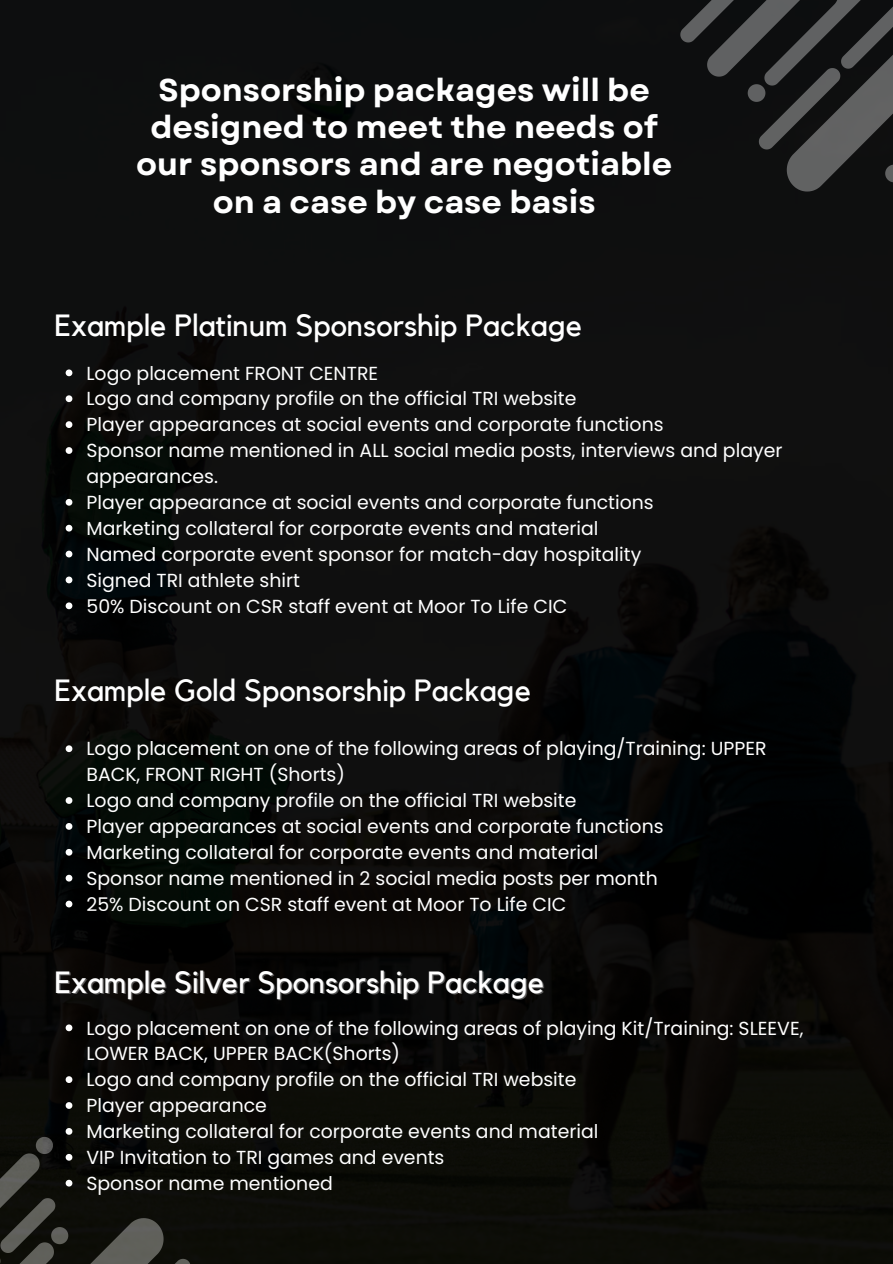
<style>
.page{position:relative;width:893px;height:1264px;background:#fff}
.page>*{position:absolute;margin:0;border:0;box-sizing:border-box;transform-origin:0 0}
.t1{font:700 31.5px/37.2px "Garet";color:#fff;text-align:center}
.t2{font:30.6px "Kollektif";color:#fff}
.t3{font:18.9px/25.8px "Poppins";color:#fff}
</style>
<div class="page">
<img style="left:0;top:0;width:892px;height:1263px">
<svg style="left:66px;top:369px;width:6px;height:7px"></svg>
<svg style="left:66px;top:395px;width:6px;height:7px"></svg>
<svg style="left:66px;top:421px;width:6px;height:7px"></svg>
<svg style="left:66px;top:447px;width:6px;height:7px"></svg>
<svg style="left:66px;top:499px;width:6px;height:6px"></svg>
<svg style="left:66px;top:525px;width:6px;height:6px"></svg>
<svg style="left:66px;top:550px;width:6px;height:7px"></svg>
<svg style="left:66px;top:576px;width:6px;height:7px"></svg>
<svg style="left:66px;top:602px;width:6px;height:7px"></svg>
<svg style="left:66px;top:745px;width:6px;height:7px"></svg>
<svg style="left:66px;top:797px;width:6px;height:6px"></svg>
<svg style="left:66px;top:823px;width:6px;height:6px"></svg>
<svg style="left:66px;top:848px;width:6px;height:7px"></svg>
<svg style="left:66px;top:874px;width:6px;height:7px"></svg>
<svg style="left:66px;top:900px;width:6px;height:7px"></svg>
<svg style="left:66px;top:1024px;width:6px;height:7px"></svg>
<svg style="left:66px;top:1076px;width:6px;height:6px"></svg>
<svg style="left:66px;top:1102px;width:6px;height:6px"></svg>
<svg style="left:0;top:1122px;width:266px;height:141px;background:#171713"></svg>
<p class="t1" style="left:136px;top:72px;width:537px">Sponsorship packages will be designed to meet the needs of our sponsors and are negotiable on a case by case basis</p>
<p class="t2" style="left:54px;top:311px;width:529px">Example Platinum Sponsorship Package</p>
<p class="t3" style="left:86px;top:360px;width:293px">Logo placement FRONT CENTRE</p>
<p class="t3" style="left:86px;top:386px;width:491px">Logo and company profile on the official TRI website</p>
<h1 class="t3" style="left:86px;top:412px;width:578px">Player appearances at social events and corporate functions</h1>
<h2 class="t3" style="left:86px;top:438px;width:697px">Sponsor name mentioned in ALL social media posts, interviews and player appearances.</h2>
<p class="t3" style="left:86px;top:489px;width:568px">Player appearance at social events and corporate functions</p>
<p class="t3" style="left:86px;top:515px;width:513px">Marketing collateral for corporate events and material</p>
<p class="t3" style="left:86px;top:541px;width:556px">Named corporate event sponsor for match-day hospitality</p>
<p class="t3" style="left:86px;top:567px;width:215px">Signed TRI athlete shirt</p>
<p class="t3" style="left:86px;top:593px;width:482px">50% Discount on CSR staff event at Moor To Life CIC</p>
<p class="t2" style="left:54px;top:676px;width:478px">Example Gold Sponsorship Package</p>
<p class="t3" style="left:86px;top:736px;width:681px">Logo placement on one of the following areas of playing/Training: UPPER<br>BACK, FRONT RIGHT (Shorts)</p>
<p class="t3" style="left:86px;top:787px;width:491px">Logo and company profile on the official TRI website</p>
<p class="t3" style="left:86px;top:813px;width:578px">Player appearances at social events and corporate functions</p>
<p class="t3" style="left:86px;top:839px;width:513px">Marketing collateral for corporate events and material</p>
<h2 class="t3" style="left:86px;top:865px;width:573px">Sponsor name mentioned in 2 social media posts per month</h2>
<p class="t3" style="left:86px;top:891px;width:481px">25% Discount on CSR staff event at Moor To Life CIC</p>
<p class="t2" style="left:54px;top:968px;width:491px">Example Silver Sponsorship Package</p>
<p class="t3" style="left:86px;top:1015px;width:718px">Logo placement on one of the following areas of playing Kit/Training: SLEEVE,<br>LOWER BACK, UPPER BACK(Shorts)</p>
<p class="t3" style="left:86px;top:1066px;width:491px">Logo and company profile on the official TRI website</p>
<p class="t3" style="left:86px;top:1092px;width:182px">Player appearance</p>
<p class="t3" style="left:86px;top:1118px;width:513px">Marketing collateral for corporate events and material</p>
<p class="t3" style="left:86px;top:1144px;width:359px">VIP Invitation to TRI games and events</p>
<h2 class="t3" style="left:86px;top:1170px;width:248px">Sponsor name mentioned</h2>
</div>
